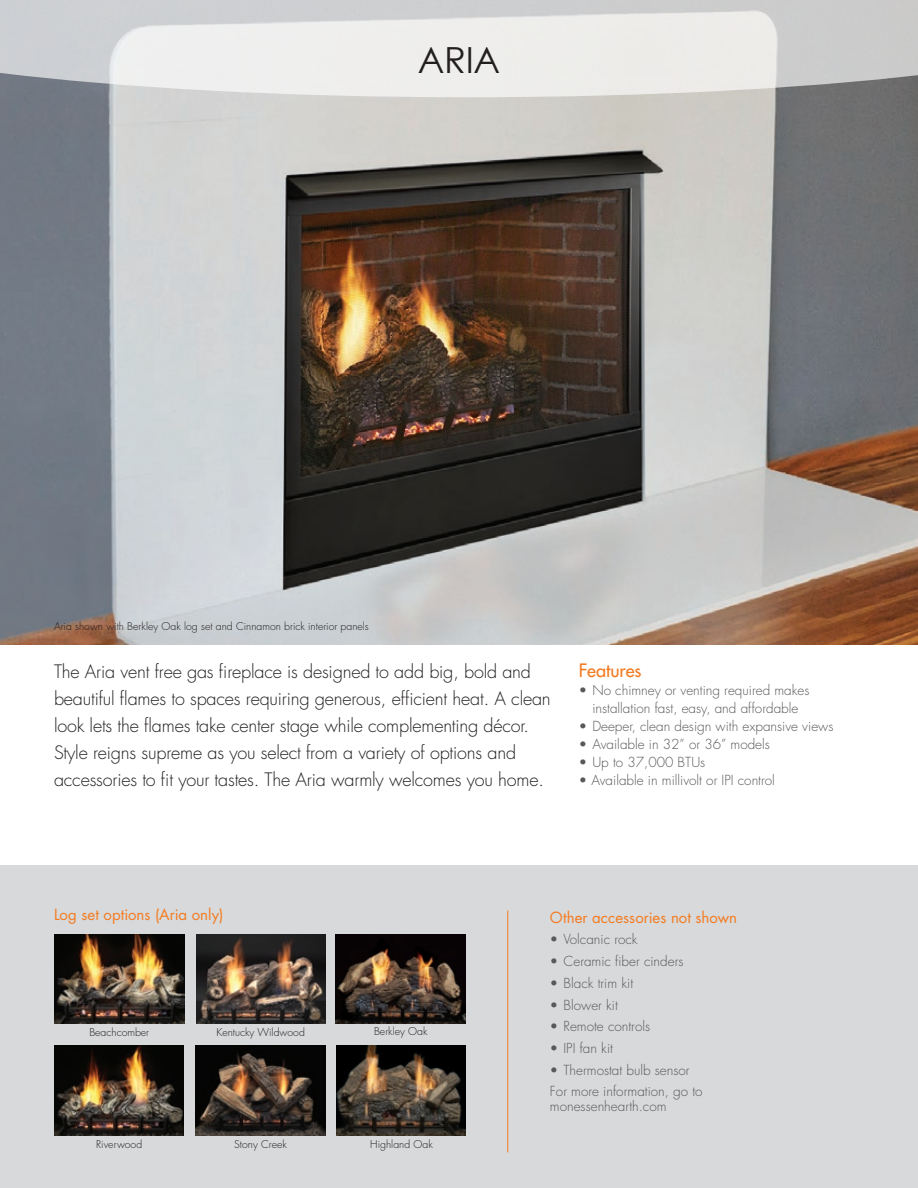
<style>
.page{position:relative;width:918px;height:1188px;background:#fff}
.page>*{position:absolute;margin:0;border:0;box-sizing:border-box;transform-origin:0 0}
.t1{font:36px "Century Gothic";color:#231f20}
.t2{font:300 18px/27px "Futura Std";letter-spacing:-.01em;color:#231f20}
.t3{font:500 18px "Futura Std";color:#f47b21}
.t4{font:15px "Futura Std";color:#f47b21}
.t5{font:300 13.5px/18px "Futura Std";color:#57585a;text-align:center}
.t6{font:300 10.5px "Futura Std";color:#231f20}
</style>
<div class="page">
<div style="left:0;top:865px;width:918px;height:323px;background:#d7d9da"></div>
<img style="left:0;top:97px;width:918px;height:548px">
<svg style="left:0;top:0;width:918px;height:97px;background:#dadbdb"></svg>
<img style="left:196px;top:934px;width:130px;height:90px">
<img style="left:336px;top:934px;width:129px;height:90px">
<img style="left:195px;top:1045px;width:130px;height:90px">
<img style="left:336px;top:1045px;width:130px;height:90px">
<hr style="left:507px;top:910px;width:1px;height:242px;background:#f47b21">
<img style="left:55px;top:934px;width:129px;height:90px">
<img style="left:54px;top:1045px;width:130px;height:90px">
<h1 class="t1" style="left:418px;top:35px;width:84px">ARIA</h1>
<p class="t6" style="left:54px;top:619px;width:316px">Aria shown with Berkley Oak log set and Cinnamon brick interior panels</p>
<p class="t2" style="left:54px;top:658px;width:498px">The Aria vent free gas fireplace is designed to add big, bold and beautiful flames to spaces requiring generous, efficient heat. A clean look lets the flames take center stage while complementing décor.<br>Style reigns supreme as you select from a variety of options and accessories to fit your tastes. The Aria warmly welcomes you home.</p>
<h2 class="t3" style="left:579px;top:659px;width:64px">Features</h2>
<p class="t5" style="left:579px;top:681px;width:232px">• No chimney or venting required makes installation fast, easy, and affordable</p>
<p class="t5" style="left:579px;top:717px;width:256px">• Deeper, clean design with expansive views</p>
<p class="t5" style="left:579px;top:735px;width:193px">• Available in 32” or 36” models</p>
<p class="t5" style="left:579px;top:753px;width:128px">• Up to 37,000 BTUs</p>
<p class="t5" style="left:579px;top:771px;width:198px">• Available in millivolt or IPI control</p>
<p class="t4" style="left:54px;top:905px;width:171px">Log set options (Aria only)</p>
<p class="t6" style="left:89px;top:1025px;width:61px">Beachcomber</p>
<p class="t6" style="left:96px;top:1137px;width:48px">Riverwood</p>
<p class="t6" style="left:216px;top:1025px;width:90px">Kentucky Wildwood</p>
<p class="t6" style="left:374px;top:1025px;width:55px">Berkley Oak</p>
<p class="t6" style="left:234px;top:1137px;width:54px">Stony Creek</p>
<p class="t6" style="left:370px;top:1138px;width:64px">Highland Oak</p>
<p class="t4" style="left:550px;top:907px;width:189px">Other accessories not shown</p>
<p class="t5" style="left:550px;top:931px;width:89px">• Volcanic rock</p>
<p class="t5" style="left:550px;top:952px;width:135px">• Ceramic fiber cinders</p>
<p class="t5" style="left:550px;top:974px;width:85px">• Black trim kit</p>
<p class="t5" style="left:550px;top:996px;width:69px">• Blower kit</p>
<p class="t5" style="left:550px;top:1018px;width:102px">• Remote controls</p>
<p class="t5" style="left:550px;top:1039px;width:65px">• IPI fan kit</p>
<p class="t5" style="left:550px;top:1059px;width:154px;line-height:21.8px;text-align:left">• Thermostat bulb sensor<br>For more information, go to</p>
<p class="t5" style="left:550px;top:1098px;width:118px">monessenhearth.com</p>
</div>
